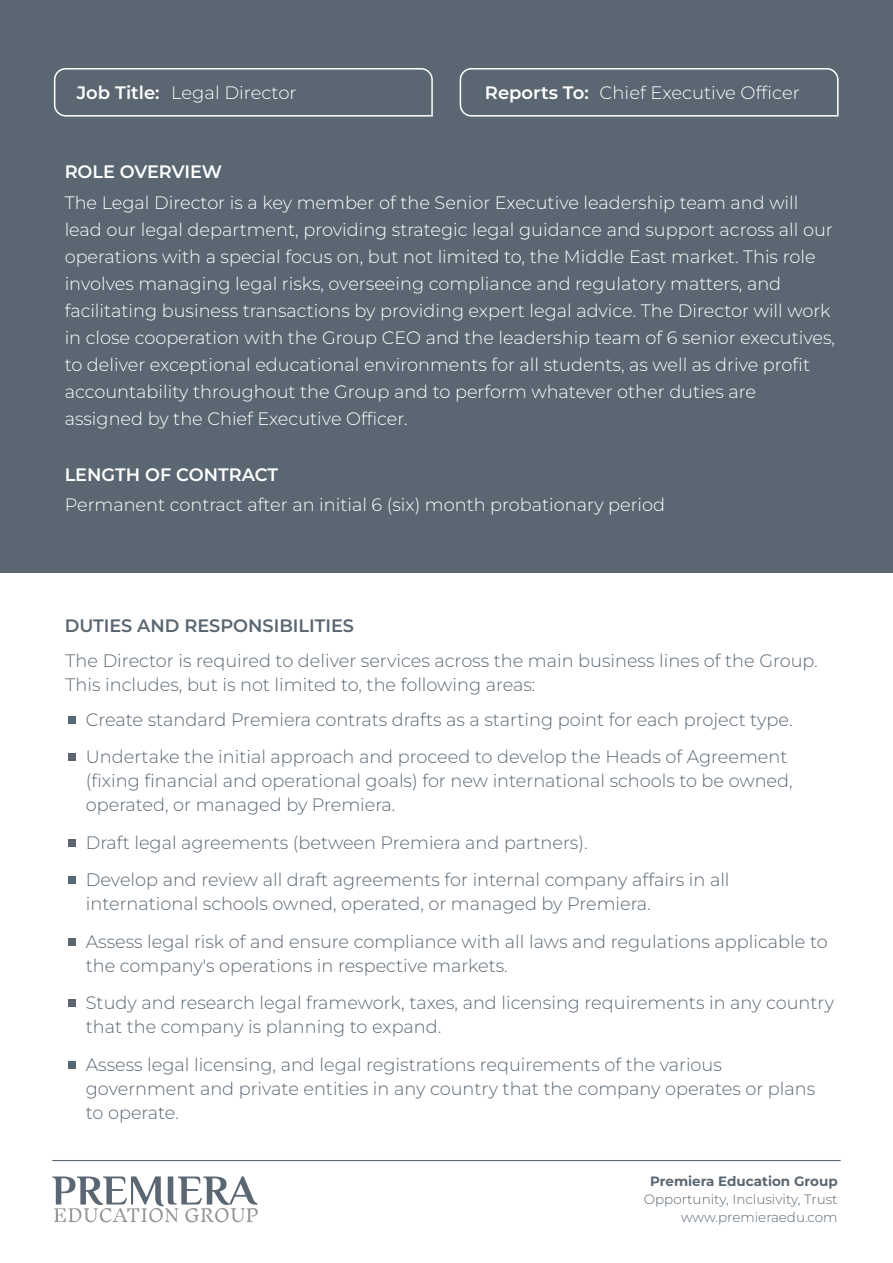
<style>
.page{position:relative;width:893px;height:1263px;background:#fff}
.page>*{position:absolute;margin:0;border:0;box-sizing:border-box;transform-origin:0 0}
.t1{font:300 18px/37.5px "Montserrat";color:#5a6772}
.t2{font:300 18px/27px "Montserrat";color:#fff}
.t3{font:600 18px "Montserrat";color:#fff}
.t4{font:600 18px "Montserrat";color:#5a6772}
.t5{font:300 13.5px/18px "Montserrat";color:#5a6772;text-align:right}
.t6{font:700 13.5px "Montserrat";color:#5a6772}
.s1{font-weight:600}
</style>
<div class="page">
<div style="left:0;top:0;width:893px;height:573px;background:#5a6772"></div>
<hr style="left:52px;top:1160px;width:789px;height:1px;background:#5a6772">
<svg style="left:52px;top:1176px;width:206px;height:46px"></svg>
<svg style="left:53px;top:68px;width:380px;height:49px"></svg>
<svg style="left:459px;top:68px;width:380px;height:49px"></svg>
<div style="left:68px;top:716px;width:8px;height:8px;background:#5a6772"></div>
<div style="left:68px;top:753px;width:8px;height:8px;background:#5a6772"></div>
<div style="left:68px;top:839px;width:8px;height:7px;background:#5a6772"></div>
<div style="left:68px;top:876px;width:8px;height:8px;background:#5a6772"></div>
<div style="left:68px;top:938px;width:8px;height:8px;background:#5a6772"></div>
<div style="left:68px;top:999px;width:8px;height:8px;background:#5a6772"></div>
<div style="left:68px;top:1061px;width:8px;height:8px;background:#5a6772"></div>
<p class="t2" style="left:77px;top:79px;width:221px"><span class="s1">Job Title:</span> Legal Director</p>
<p class="t3" style="left:485px;top:80px;width:105px">Reports To:</p>
<p class="t2" style="left:600px;top:79px;width:202px">Chief Executive Officer</p>
<p class="t3" style="left:65px;top:159px;width:159px">ROLE OVERVIEW</p>
<p class="t2" style="left:65px;top:188px;width:772px">The Legal Director is a key member of the Senior Executive leadership team and will lead our legal department, providing strategic legal guidance and support across all our operations with a special focus on, but not limited to, the Middle East market. This role involves managing legal risks, overseeing compliance and regulatory matters, and facilitating business transactions by providing expert legal advice. The Director will work in close cooperation with the Group CEO and the leadership team of 6 senior executives, to deliver exceptional educational environments for all students, as well as drive profit accountability throughout the Group and to perform whatever other duties are assigned by the Chief Executive Officer.</p>
<p class="t3" style="left:65px;top:462px;width:215px">LENGTH OF CONTRACT</p>
<p class="t2" style="left:65px;top:491px;width:602px">Permanent contract after an initial 6 (six) month probationary period</p>
<p class="t4" style="left:65px;top:612px;width:291px">DUTIES AND RESPONSIBILITIES</p>
<p class="t1" style="left:66px;top:647px;width:754px;line-height:24px">The Director is required to deliver services across the main business lines of the Group.<br>This includes, but is not limited to, the following areas:</p>
<p class="t1" style="left:86px;top:700px;width:708px">Create standard Premiera contrats drafts as a starting point for each project type.<br>Undertake the initial approach and proceed to develop the Heads of Agreement</p>
<p class="t1" style="left:86px;top:768px;width:708px;line-height:24px">(fixing financial and operational goals) for new international schools to be owned, operated, or managed by Premiera.</p>
<p class="t1" style="left:86px;top:823px;width:645px">Draft legal agreements (between Premiera and partners).<br>Develop and review all draft agreements for internal company affairs in all</p>
<p class="t1" style="left:86px;top:884px;width:743px">international schools owned, operated, or managed by Premiera.<br>Assess legal risk of and ensure compliance with all laws and regulations applicable to</p>
<p class="t1" style="left:86px;top:946px;width:750px">the company's operations in respective markets.<br>Study and research legal framework, taxes, and licensing requirements in any country</p>
<p class="t1" style="left:86px;top:1007px;width:638px">that the company is planning to expand.<br>Assess legal licensing, and legal registrations requirements of the various</p>
<p class="t1" style="left:86px;top:1076px;width:731px;line-height:24px">government and private entities in any country that the company operates or plans to operate.</p>
<p class="t6" style="left:650px;top:1171px;width:189px">Premiera Education Group</p>
<p class="t5" style="left:644px;top:1190px;width:195px">Opportunity, Inclusivity, Trust www.premieraedu.com</p>
</div>
